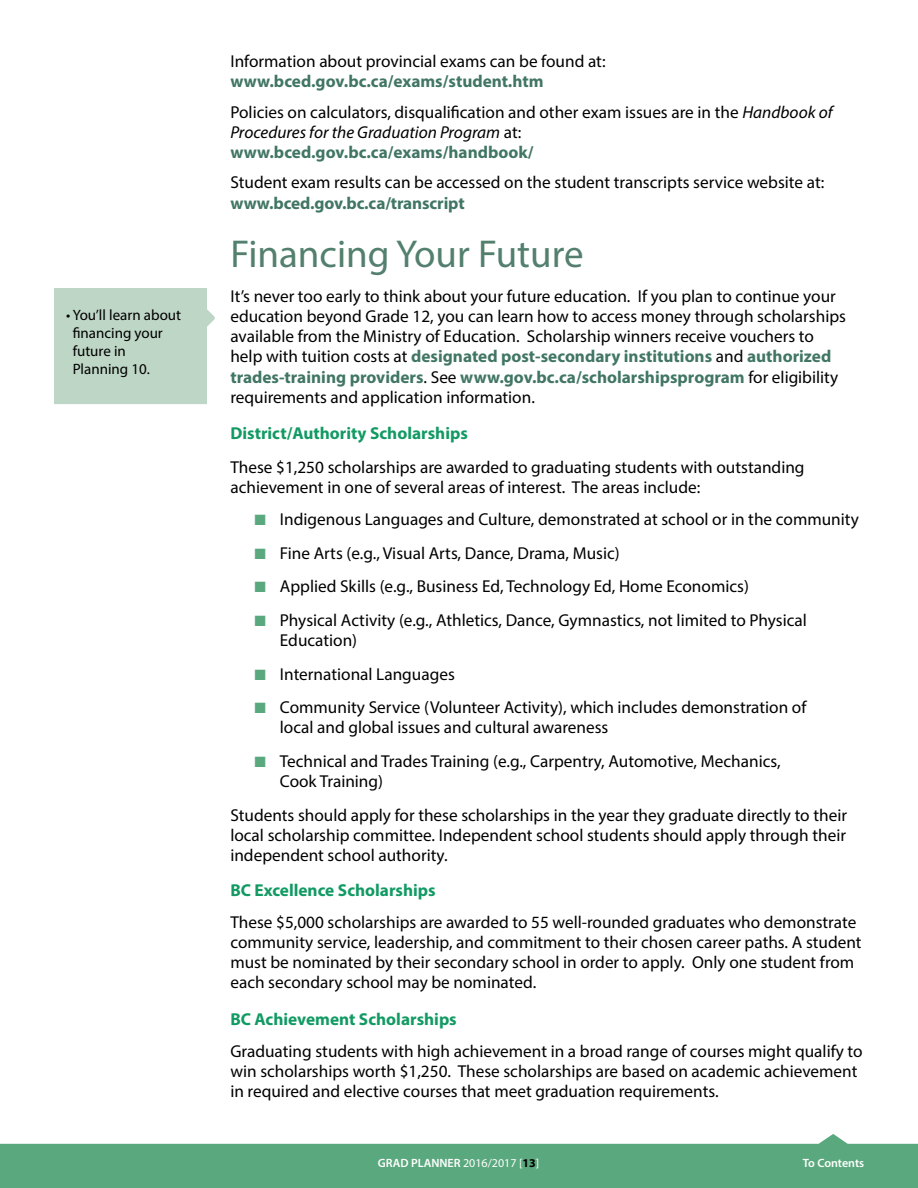
<style>
.page{position:relative;width:918px;height:1188px;background:#fff}
.page>*{position:absolute;margin:0;border:0;box-sizing:border-box;transform-origin:0 0}
.t1{font:39px "Myriad Pro";color:#537f6e}
.t2{font:17.25px/20.1px "Myriad Pro";color:#000}
.t3{font:700 17.25px/20.1px "Myriad Pro";color:#417664}
.t4{font:700 17.25px "Myriad Pro";color:#129a63}
.t5{font:15px/18px "Myriad Pro";color:#000}
.t6{font:600 12px "Myriad Pro";color:#fff}
.s1{font-weight:700;color:#417664}
.s2{font-style:italic}
.s3{font-weight:400;font-style:italic;color:#000}
.s4{font-weight:400;color:#000}
.s5{font-family:"European Pi Three";color:#5aa87d}
.s6{font-weight:400}
.s7{font-weight:700;color:#000}
</style>
<div class="page">
<svg style="left:0;top:1134px;width:918px;height:54px;fill:#5aa87d"></svg>
<div style="left:54px;top:288px;width:161px;height:116px;background:#bed6c5"></div>
<p class="t5" style="left:73px;top:306px;width:110px;text-indent:-7px">• You’ll learn about financing your future in<br>Planning 10.</p>
<p class="t2" style="left:230px;top:51px;width:377px">Information about provincial exams can be found at:</p>
<p class="t2" style="left:230px;top:66px;width:604px;line-height:30.6px"><span class="s1">www.bced.gov.bc.ca/exams/student.htm<br></span>Policies on calculators, disqualification and other exam issues are in the <span class="s2">Handbook of</span></p>
<p class="t3" style="left:230px;top:121px;width:305px"><span class="s3">Procedures for the Graduation Program</span> <span class="s4">at: </span>www.bced.gov.bc.ca/exams/handbook/</p>
<p class="t2" style="left:230px;top:172px;width:595px">Student exam results can be accessed on the student transcripts service website at:</p>
<p class="t3" style="left:230px;top:192px;width:236px">www.bced.gov.bc.ca/transcript</p>
<h1 class="t1" style="left:230px;top:230px;width:355px">Financing Your Future</h1>
<p class="t2" style="left:230px;top:286px;width:617px">It’s never too early to think about your future education. If you plan to continue your education beyond Grade 12, you can learn how to access money through scholarships available from the Ministry of Education. Scholarship winners receive vouchers to help with tuition costs at <span class="s1">designated post-secondary institutions</span> and <span class="s1">authorized trades-training providers</span>. See <span class="s1">www.gov.bc.ca/scholarshipsprogram</span> for eligibility requirements and application information.</p>
<p class="t4" style="left:230px;top:422px;width:239px">District/Authority Scholarships</p>
<p class="t2" style="left:230px;top:457px;width:576px">These $1,250 scholarships are awarded to graduating students with outstanding achievement in one of several areas of interest. The areas include:</p>
<p class="t2" style="left:254px;top:502px;width:606px;line-height:33.6px"><span class="s5">K</span> Indigenous Languages and Culture, demonstrated at school or in the community <span class="s5">K</span> Fine Arts (e.g., Visual Arts, Dance, Drama, Music)<br><span class="s5">K</span> Applied Skills (e.g., Business Ed, Technology Ed, Home Economics)<br><span class="s5">K</span> Physical Activity (e.g., Athletics, Dance, Gymnastics, not limited to Physical</p>
<p class="t2" style="left:254px;top:623px;width:554px;line-height:33.6px;text-indent:25px">Education)<br><span class="s5">K</span> International Languages<br><span class="s5">K</span> Community Service (Volunteer Activity), which includes demonstration of</p>
<p class="t2" style="left:254px;top:710px;width:528px;line-height:33.6px;text-indent:25px">local and global issues and cultural awareness<br><span class="s5">K</span> Technical and Trades Training (e.g., Carpentry, Automotive, Mechanics,</p>
<p class="t2" style="left:230px;top:764px;width:618px;line-height:33.6px;text-indent:50px">Cook Training)<br>Students should apply for these scholarships in the year they graduate directly to their</p>
<p class="t2" style="left:230px;top:825px;width:617px">local scholarship committee. Independent school students should apply through their independent school authority.</p>
<p class="t4" style="left:230px;top:879px;width:207px">BC Excellence Scholarships</p>
<p class="t2" style="left:230px;top:912px;width:633px">These $5,000 scholarships are awarded to 55 well-rounded graduates who demonstrate community service, leadership, and commitment to their chosen career paths. A student must be nominated by their secondary school in order to apply. Only one student from each secondary school may be nominated.</p>
<p class="t4" style="left:230px;top:1008px;width:228px">BC Achievement Scholarships</p>
<p class="t2" style="left:230px;top:1041px;width:634px">Graduating students with high achievement in a broad range of courses might qualify to win scholarships worth $1,250. These scholarships are based on academic achievement in required and elective courses that meet graduation requirements.</p>
<p class="t6" style="left:378px;top:1156px;width:163px">GRAD PLANNER <span class="s6">2016/2017 [</span><span class="s7">13</span><span class="s6">]</span></p>
<p class="t6" style="left:803px;top:1156px;width:63px">To Contents</p>
</div>
